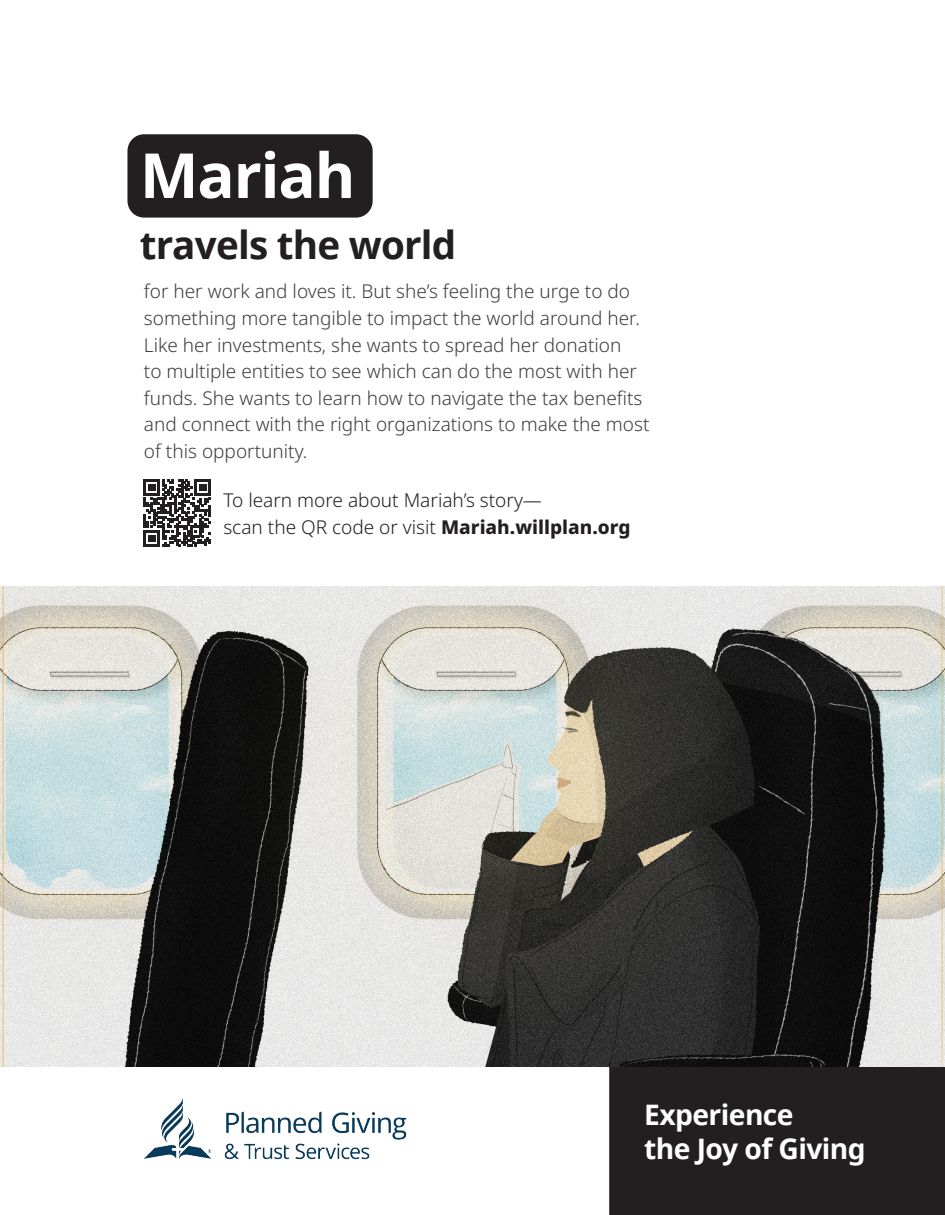
<style>
.page{position:relative;width:945px;height:1215px;background:#fff}
.page>*{position:absolute;margin:0;border:0;box-sizing:border-box;transform-origin:0 0}
.t1{font:700 62.1px "Noto Sans";letter-spacing:-.02em;color:#fff}
.t2{font:700 38.55px "Noto Sans";letter-spacing:-.02em;color:#231f20}
.t3{font:700 28.2px/34.5px "Noto Sans";letter-spacing:-.02em;color:#fff}
.t4{font:300 19.05px/26.5px "Noto Sans";color:#3e3e3f}
.t5{font:300 19.05px/27px "Noto Sans";color:#231f20}
.s1{font-weight:800}
</style>
<div class="page">
<div style="left:609px;top:1066px;width:336px;height:149px;background:#231f20"></div>
<img style="left:144px;top:1098px;width:263px;height:61px">
<img style="left:0;top:587px;width:945px;height:479px">
<svg style="left:144px;top:479px;width:67px;height:67px"></svg>
<div style="left:127px;top:134px;width:246px;height:84px;background:#231f20;border-radius:17px"></div>
<h1 class="t1" style="left:140px;top:132px;width:217px">Mariah</h1>
<h2 class="t2" style="left:140px;top:217px;width:318px">travels the world</h2>
<p class="t4" style="left:144px;top:279px;width:507px">for her work and loves it. But she’s feeling the urge to do something more tangible to impact the world around her.<br>Like her investments, she wants to spread her donation<br>to multiple entities to see which can do the most with her funds. She wants to learn how to navigate the tax benefits and connect with the right organizations to make the most of this opportunity.</p>
<p class="t5" style="left:223px;top:487px;width:409px">To learn more about Mariah’s story—<br>scan the QR code or visit <span class="s1">Mariah.willplan.org</span></p>
<h3 class="t3" style="left:644px;top:1098px;width:223px">Experience<br>the Joy of Giving</h3>
</div>
